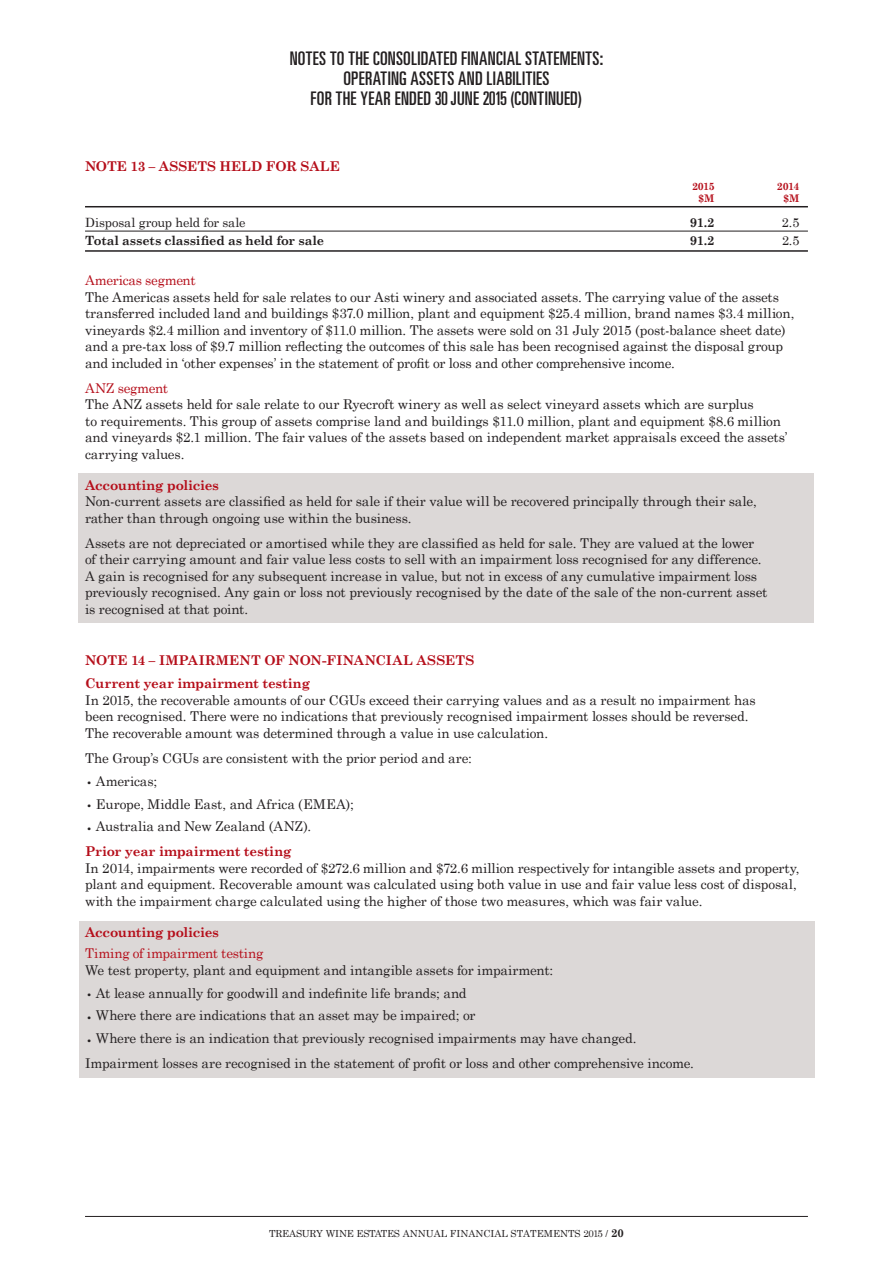
<style>
.page{position:relative;width:893px;height:1263px;background:#fff}
.page>*{position:absolute;margin:0;border:0;box-sizing:border-box;transform-origin:0 0}
.t1{font:ultra-condensed 18.75px/20px "Univers LT Std";letter-spacing:.02em;color:#231f20;text-align:center}
.t2{font:13.5px/16.5px "Century Schoolbook";letter-spacing:-.01em;color:#231f20}
.t3{font:700 13.5px/23px "Century Schoolbook";letter-spacing:-.01em;color:#b50e1a}
.t4{font:13.5px "Century Schoolbook";letter-spacing:-.02em;color:#b50e1a}
.t5{font:700 12.75px "Century Schoolbook";letter-spacing:-.01em;color:#231f20}
.t6{font:12.75px "Century Schoolbook";letter-spacing:-.005em;color:#231f20}
.t7{font:700 10.5px "Century Schoolbook";letter-spacing:-.055em;color:#b50e1a}
.t8{font:9.75px "Century Schoolbook";color:#231f20}
.s1{font-weight:700;font-size:11.25px}
</style>
<div class="page">
<div style="left:78px;top:473px;width:736px;height:150px;background:#dcd8d7"></div>
<div style="left:79px;top:921px;width:735px;height:157px;background:#dcd8d7"></div>
<hr style="left:85px;top:1216px;width:723px;height:1px;background:#231f20">
<hr style="left:85px;top:206px;width:723px;height:1px;background:#231f20">
<hr style="left:85px;top:231px;width:723px;height:1px;background:#231f20">
<hr style="left:85px;top:250px;width:723px;height:2px;background:#231f20">
<h1 class="t1" style="left:290px;top:48px;width:315px">NOTES TO THE CONSOLIDATED FINANCIAL STATEMENTS:<br>OPERATING ASSETS AND LIABILITIES<br>FOR THE YEAR ENDED 30 JUNE 2015 (CONTINUED)</h1>
<p class="t3" style="left:85px;top:155px;width:256px">NOTE 13 – ASSETS HELD FOR SALE</p>
<p class="t7" style="left:692px;top:180px;width:24px">2015</p>
<p class="t7" style="left:777px;top:180px;width:24px">2014</p>
<p class="t7" style="left:698px;top:192px;width:18px">$M</p>
<p class="t7" style="left:783px;top:192px;width:18px">$M</p>
<p class="t6" style="left:85px;top:214px;width:162px">Disposal group held for sale</p>
<p class="t5" style="left:690px;top:214px;width:26px">91.2</p>
<p class="t6" style="left:782px;top:214px;width:19px">2.5</p>
<p class="t5" style="left:85px;top:233px;width:240px">Total assets classified as held for sale</p>
<p class="t5" style="left:690px;top:233px;width:26px">91.2</p>
<p class="t6" style="left:782px;top:233px;width:19px">2.5</p>
<p class="t4" style="left:85px;top:272px;width:112px">Americas segment</p>
<p class="t2" style="left:85px;top:288px;width:711px">The Americas assets held for sale relates to our Asti winery and associated assets. The carrying value of the assets transferred included land and buildings $37.0 million, plant and equipment $25.4 million, brand names $3.4 million, vineyards $2.4 million and inventory of $11.0 million. The assets were sold on 31 July 2015 (post-balance sheet date) and a pre-tax loss of $9.7 million reflecting the outcomes of this sale has been recognised against the disposal group and included in ‘other expenses’ in the statement of profit or loss and other comprehensive income.</p>
<p class="t4" style="left:85px;top:379px;width:84px">ANZ segment</p>
<p class="t2" style="left:85px;top:396px;width:704px">The ANZ assets held for sale relate to our Ryecroft winery as well as select vineyard assets which are surplus<br>to requirements. This group of assets comprise land and buildings $11.0 million, plant and equipment $8.6 million and vineyards $2.1 million. The fair values of the assets based on independent market appraisals exceed the assets’ carrying values.</p>
<p class="t3" style="left:85px;top:473px;width:135px">Accounting policies</p>
<p class="t2" style="left:85px;top:493px;width:673px">Non-current assets are classified as held for sale if their value will be recovered principally through their sale, rather than through ongoing use within the business.</p>
<p class="t2" style="left:85px;top:534px;width:684px">Assets are not depreciated or amortised while they are classified as held for sale. They are valued at the lower of their carrying amount and fair value less costs to sell with an impairment loss recognised for any difference.<br>A gain is recognised for any subsequent increase in value, but not in excess of any cumulative impairment loss previously recognised. Any gain or loss not previously recognised by the date of the sale of the non-current asset is recognised at that point.</p>
<p class="t3" style="left:85px;top:649px;width:391px">NOTE 14 – IMPAIRMENT OF NON-FINANCIAL ASSETS<br>Current year impairment testing</p>
<p class="t2" style="left:85px;top:691px;width:672px">In 2015, the recoverable amounts of our CGUs exceed their carrying values and as a result no impairment has been recognised. There were no indications that previously recognised impairment losses should be reversed.<br>The recoverable amount was determined through a value in use calculation.</p>
<p class="t2" style="left:85px;top:749px;width:388px">The Group’s CGUs are consistent with the prior period and are:</p>
<p class="t2" style="left:85px;top:772px;width:74px">• Americas;</p>
<p class="t2" style="left:85px;top:795px;width:270px">• Europe, Middle East, and Africa (EMEA);</p>
<p class="t2" style="left:85px;top:818px;width:228px">• Australia and New Zealand (ANZ).</p>
<p class="t3" style="left:85px;top:840px;width:208px">Prior year impairment testing</p>
<p class="t2" style="left:85px;top:859px;width:716px">In 2014, impairments were recorded of $272.6 million and $72.6 million respectively for intangible assets and property, plant and equipment. Recoverable amount was calculated using both value in use and fair value less cost of disposal, with the impairment charge calculated using the higher of those two measures, which was fair value.</p>
<p class="t3" style="left:85px;top:921px;width:135px">Accounting policies</p>
<p class="t4" style="left:85px;top:945px;width:180px">Timing of impairment testing</p>
<p class="t2" style="left:85px;top:961px;width:470px">We test property, plant and equipment and intangible assets for impairment:</p>
<p class="t2" style="left:85px;top:984px;width:383px">• At lease annually for goodwill and indefinite life brands; and</p>
<p class="t2" style="left:85px;top:1007px;width:392px">• Where there are indications that an asset may be impaired; or</p>
<p class="t2" style="left:85px;top:1025px;width:610px;line-height:25px">• Where there is an indication that previously recognised impairments may have changed.<br>Impairment losses are recognised in the statement of profit or loss and other comprehensive income.</p>
<p class="t8" style="left:269px;top:1228px;width:356px">TREASURY WINE ESTATES ANNUAL FINANCIAL STATEMENTS 2015 / <span class="s1">20</span></p>
</div>
